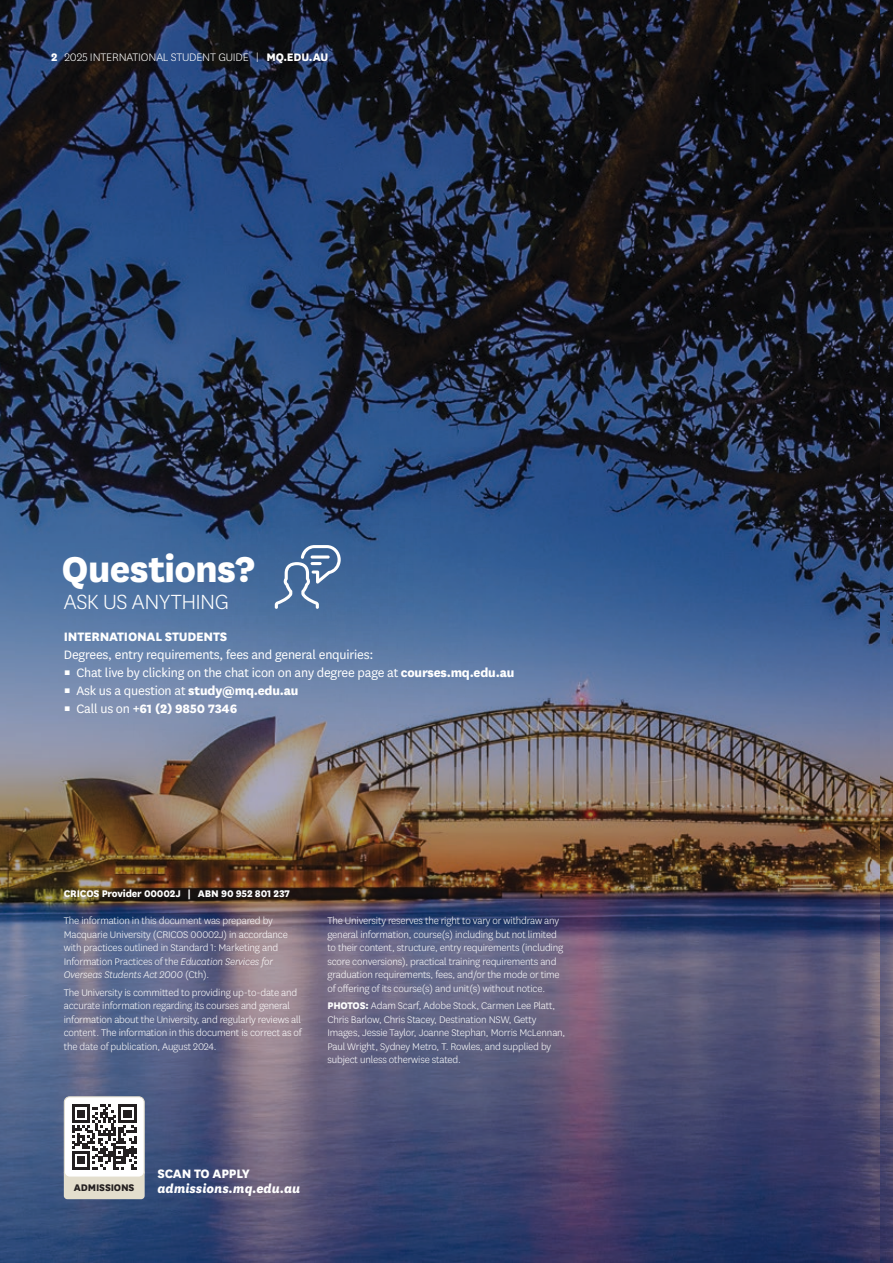
<style>
.page{position:relative;width:893px;height:1263px;background:#fff}
.page>*{position:absolute;margin:0;border:0;box-sizing:border-box;transform-origin:0 0}
._07_Find_out_more{font:800 42px "National";letter-spacing:-.02em;color:#fff}
._07_Find_out_more-2{font:300 24px "National";letter-spacing:-.02em;color:#fff}
.KH_3_Body_Bullets{font:14.25px "National";letter-spacing:-.015em;color:#fff}
.KH_3_Body{font:14.25px "National";letter-spacing:-.015em;color:#fff}
.KH_3_Body_Bullets-2{font:800 14.25px "National";letter-spacing:-.015em;color:#fff}
.KH_4_Subhead_LV1{font:800 14.25px "National";letter-spacing:-.015em;color:#fff}
.t1{font:italic 800 14.25px "National";color:#fff}
.t2{font:300 12.75px "National";letter-spacing:-.015em;color:#fff}
._08_CRICOS{font:300 11.25px/13.5px "National";letter-spacing:-.015em;color:#fff}
._08_CRICOS-2{font:800 11.25px "National";letter-spacing:-.015em;color:#fff}
.t3{font:800 11.25px "National";letter-spacing:-.015em;color:#231f20}
.s1{font-weight:800}
.s2{font-weight:400}
.s3{font-style:italic}
</style>
<div class="page">
<img style="left:0;top:0;width:880px;height:1263px">
<div style="left:26px;top:284px;width:571px;height:574px;background:#20161a;opacity:.75"></div>
<div style="left:122px;top:407px;width:350px;height:355px;background:#20161a;opacity:.75"></div>
<div style="left:151px;top:387px;width:345px;height:349px;background:#20161a;opacity:.75"></div>
<div style="left:170px;top:407px;width:301px;height:300px;background:#20161a;opacity:.75"></div>
<div style="left:180px;top:428px;width:272px;height:271px;background:#20161a;opacity:.75"></div>
<svg style="left:275px;top:545px;width:66px;height:64px"></svg>
<img style="left:880px;top:0;width:13px;height:1263px">
<div style="left:812px;top:51px;width:81px;height:366px;background:#20161a;opacity:.75"></div>
<div style="left:64px;top:1169px;width:81px;height:30px;background:#e3decd;border-radius:4px"></div>
<div style="left:64px;top:1097px;width:80px;height:80px;background:#fff;border-radius:5px"></div>
<svg style="left:72px;top:1104px;width:65px;height:65px"></svg>
<div style="left:64px;top:1096px;width:81px;height:81px;border:1px solid #e3decd;border-radius:5px"></div>
<p class="t2" style="left:51px;top:49px;width:279px"><span class="s1">2</span> 2025 INTERNATIONAL STUDENT GUIDE | <span class="s1">MQ.EDU.AU</span></p>
<p class="_07_Find_out_more" style="left:62px;top:539px;width:195px">Questions?</p>
<p class="_07_Find_out_more-2" style="left:64px;top:587px;width:167px">ASK US ANYTHING</p>
<p class="KH_4_Subhead_LV1" style="left:64px;top:626px;width:165px">INTERNATIONAL STUDENTS</p>
<p class="KH_3_Body" style="left:64px;top:645px;width:311px">Degrees, entry requirements, fees and general enquiries:</p>
<p class="KH_3_Body_Bullets" style="left:64px;top:663px;width:452px">▪ Chat live by clicking on the chat icon on any degree page at <span class="s1">courses.mq.edu.au</span></p>
<p class="KH_3_Body_Bullets" style="left:64px;top:681px;width:236px">▪ Ask us a question at <span class="s1">study@mq.edu.au</span></p>
<p class="KH_3_Body_Bullets-2" style="left:64px;top:698px;width:175px"><span class="s2">▪ Call us on</span> +61 (2) 9850 7346</p>
<p class="_08_CRICOS-2" style="left:64px;top:886px;width:228px">CRICOS Provider 00002J | ABN 90 952 801 237</p>
<p class="_08_CRICOS" style="left:64px;top:914px;width:226px">The information in this document was prepared by Macquarie University (CRICOS 00002J) in accordance with practices outlined in Standard 1: Marketing and Information Practices of the <span class="s3">Education Services for Overseas Students Act 2000</span> (Cth).</p>
<p class="_08_CRICOS" style="left:64px;top:985px;width:239px">The University is committed to providing up-to-date and accurate information regarding its courses and general information about the University, and regularly reviews all content. The information in this document is correct as of the date of publication, August 2024.</p>
<p class="_08_CRICOS" style="left:327px;top:914px;width:237px">The University reserves the right to vary or withdraw any general information, course(s) including but not limited to their content, structure, entry requirements (including score conversions), practical training requirements and graduation requirements, fees, and/or the mode or time of offering of its course(s) and unit(s) without notice.</p>
<p class="_08_CRICOS" style="left:327px;top:999px;width:239px"><span class="s1">PHOTOS:</span> Adam Scarf, Adobe Stock, Carmen Lee Platt, Chris Barlow, Chris Stacey, Destination NSW, Getty Images, Jessie Taylor, Joanne Stephan, Morris McLennan, Paul Wright, Sydney Metro, T. Rowles, and supplied by subject unless otherwise stated.</p>
<p class="KH_3_Body_Bullets-2" style="left:157px;top:1163px;width:94px">SCAN TO APPLY</p>
<p class="t3" style="left:74px;top:1179px;width:62px">ADMISSIONS</p>
<p class="t1" style="left:157px;top:1178px;width:144px">admissions.mq.edu.au</p>
</div>
